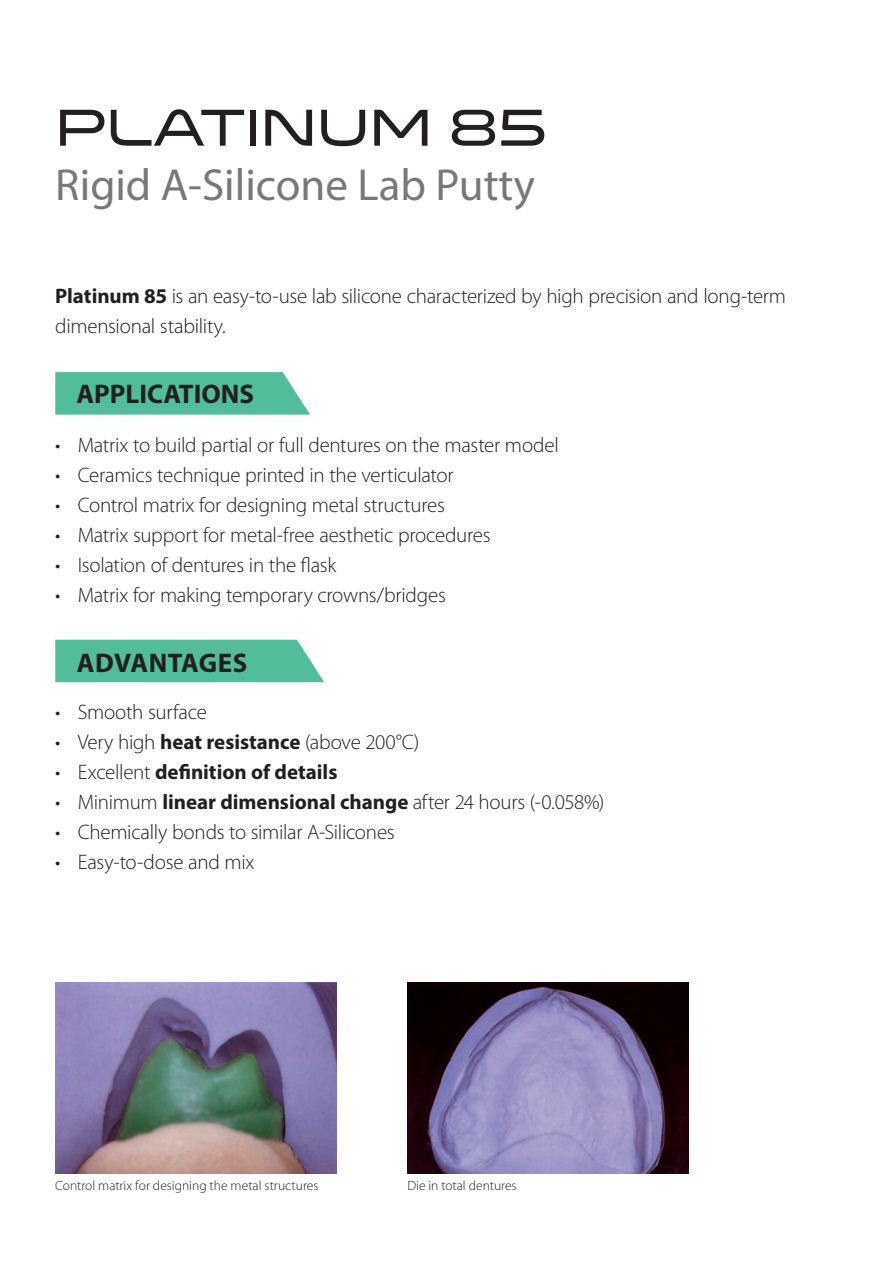
<style>
.page{position:relative;width:893px;height:1263px;background:#fff}
.page>*{position:absolute;margin:0;border:0;box-sizing:border-box;transform-origin:0 0}
.Titoloni{font:52.5px "Venera 700";color:#231f20}
.sottotitolo_p_2{font:45px "Myriad Pro";color:#76787b}
.titolo_BIANCO{font:700 27px "Myriad Pro";color:#231f20}
.titolo_BIANCO-2{font:700 27px "Myriad Pro";letter-spacing:.02em;color:#231f20}
.testo_p_2{font:300 21px/30px "Myriad Pro";letter-spacing:-.015em;color:#231f20}
.testo_p_2-2{font:700 21px "Myriad Pro";color:#231f20}
.nota{font:300 13.5px "Myriad Pro";color:#231f20}
.s1{font-weight:700}
.s2{font-weight:300}
</style>
<div class="page">
<img style="left:407px;top:982px;width:282px;height:192px">
<img style="left:55px;top:982px;width:282px;height:192px">
<svg style="left:55px;top:372px;width:255px;height:43px;background:#5dc1a0"></svg>
<div style="left:55px;top:640px;width:269px;height:42px;background:#52bd9a"></div>
<p class="Titoloni" style="left:55px;top:96px;width:493px">PLATINUM 85</p>
<p class="sottotitolo_p_2" style="left:55px;top:157px;width:481px">Rigid A-Silicone Lab Putty</p>
<p class="testo_p_2" style="left:55px;top:281px;width:732px"><span class="s1">Platinum 85</span> is an easy-to-use lab silicone characterized by high precision and long-term dimensional stability.</p>
<p class="titolo_BIANCO" style="left:77px;top:376px;width:179px">APPLICATIONS</p>
<p class="testo_p_2" style="left:55px;top:430px;width:505px">• Matrix to build partial or full dentures on the master model</p>
<p class="testo_p_2" style="left:55px;top:460px;width:400px">• Ceramics technique printed in the verticulator</p>
<p class="testo_p_2" style="left:55px;top:490px;width:391px">• Control matrix for designing metal structures</p>
<p class="testo_p_2" style="left:55px;top:520px;width:437px">• Matrix support for metal-free aesthetic procedures</p>
<p class="testo_p_2" style="left:55px;top:550px;width:282px">• Isolation of dentures in the flask</p>
<p class="testo_p_2" style="left:55px;top:580px;width:392px">• Matrix for making temporary crowns/bridges</p>
<p class="titolo_BIANCO-2" style="left:77px;top:645px;width:172px">ADVANTAGES</p>
<p class="testo_p_2" style="left:55px;top:697px;width:153px">• Smooth surface</p>
<p class="testo_p_2" style="left:55px;top:727px;width:366px">• Very high <span class="s1">heat resistance</span> (above 200°C)</p>
<p class="testo_p_2-2" style="left:55px;top:758px;width:284px"><span class="s2">• Excellent</span> definition of details</p>
<p class="testo_p_2" style="left:55px;top:787px;width:551px">• Minimum <span class="s1">linear dimensional change</span> after 24 hours (-0.058%)</p>
<p class="testo_p_2" style="left:55px;top:817px;width:341px">• Chemically bonds to similar A-Silicones</p>
<p class="testo_p_2" style="left:55px;top:847px;width:201px">• Easy-to-dose and mix</p>
<p class="nota" style="left:55px;top:1178px;width:265px">Control matrix for designing the metal structures</p>
<p class="nota" style="left:407px;top:1178px;width:111px">Die in total dentures</p>
</div>
